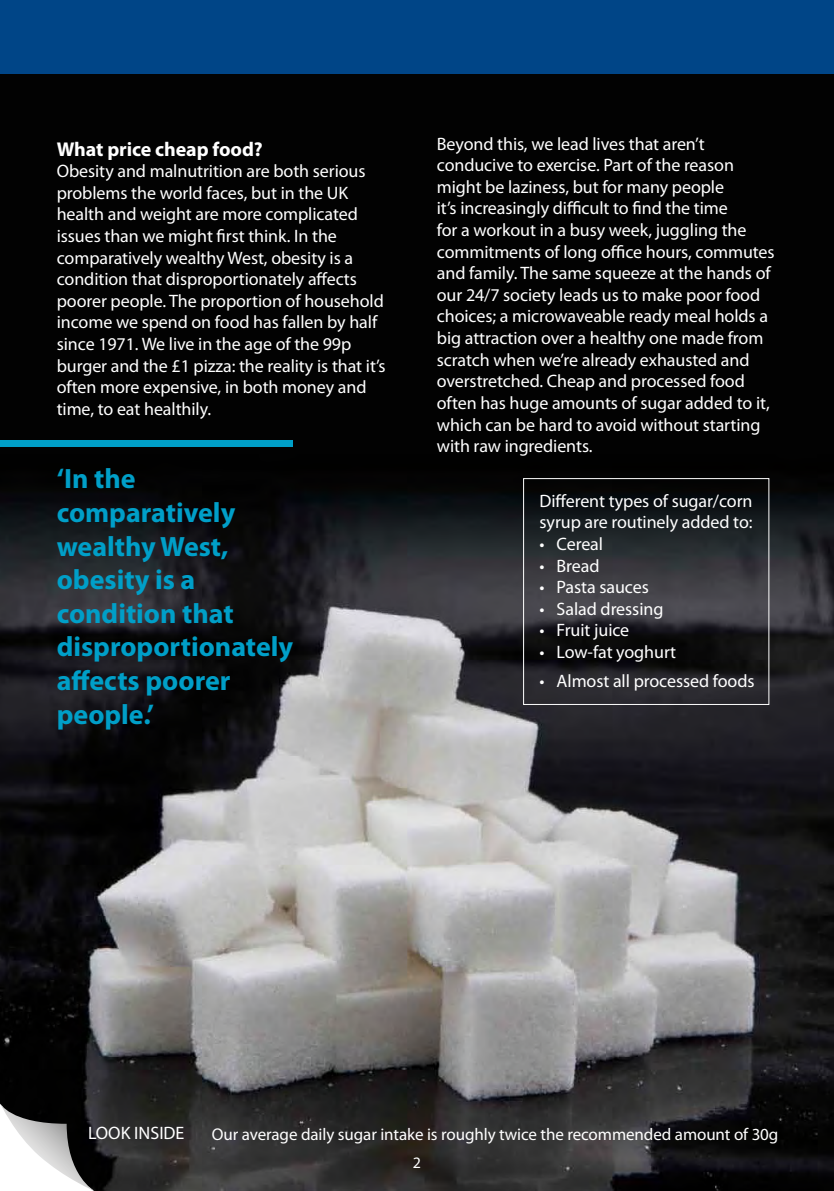
<style>
.page{position:relative;width:834px;height:1191px;background:#fff}
.page>*{position:absolute;margin:0;border:0;box-sizing:border-box;transform-origin:0 0}
.t1{font:700 28px/33.6px "Myriad Pro";color:#009fc8}
.t2{font:700 20px "Myriad Pro";letter-spacing:-.005em;color:#fff}
.t3{font:18px/21.6px "Myriad Pro";letter-spacing:-.005em;color:#fff}
.t4{font:17px "Myriad Pro";letter-spacing:-.005em;color:#fff}
.t5{font:16px "Myriad Pro";color:#fff}
</style>
<div class="page">
<img style="left:0;top:74px;width:833px;height:1117px">
<div style="left:0;top:0;width:833px;height:74px;background:#004587"></div>
<svg style="left:0;top:1103px;width:94px;height:88px"></svg>
<div style="left:0;top:440px;width:293px;height:6px;background:#009fc8"></div>
<div style="left:523px;top:478px;width:246px;height:227px;border:1px solid #fff"></div>
<p class="t2" style="left:57px;top:136px;width:207px">What price cheap food?</p>
<p class="t3" style="left:57px;top:160px;width:330px">Obesity and malnutrition are both serious problems the world faces, but in the UK health and weight are more complicated issues than we might first think. In the comparatively wealthy West, obesity is a condition that disproportionately affects poorer people. The proportion of household income we spend on food has fallen by half since 1971. We live in the age of the 99p burger and the £1 pizza: the reality is that it’s often more expensive, in both money and time, to eat healthily.</p>
<h1 class="t1" style="left:57px;top:461px;width:238px">‘In the comparatively wealthy West, obesity is a condition that disproportionately affects poorer people.’</h1>
<p class="t3" style="left:437px;top:132px;width:339px">Beyond this, we lead lives that aren’t conducive to exercise. Part of the reason might be laziness, but for many people<br>it’s increasingly difficult to find the time<br>for a workout in a busy week, juggling the commitments of long office hours, commutes and family. The same squeeze at the hands of our 24/7 society leads us to make poor food choices; a microwaveable ready meal holds a big attraction over a healthy one made from scratch when we’re already exhausted and overstretched. Cheap and processed food often has huge amounts of sugar added to it, which can be hard to avoid without starting with raw ingredients.</p>
<p class="t3" style="left:539px;top:489px;width:214px">Different types of sugar/corn syrup are routinely added to:</p>
<p class="t3" style="left:539px;top:533px;width:65px">• Cereal</p>
<p class="t3" style="left:539px;top:554px;width:61px">• Bread</p>
<p class="t3" style="left:539px;top:576px;width:111px">• Pasta sauces</p>
<p class="t3" style="left:539px;top:597px;width:125px">• Salad dressing</p>
<p class="t3" style="left:539px;top:619px;width:91px">• Fruit juice</p>
<p class="t3" style="left:539px;top:641px;width:138px">• Low-fat yoghurt</p>
<p class="t3" style="left:539px;top:669px;width:216px">• Almost all processed foods</p>
<p class="t3" style="left:88px;top:1122px;width:98px">LOOK INSIDE</p>
<p class="t4" style="left:212px;top:1123px;width:568px">Our average daily sugar intake is roughly twice the recommended amount of 30g</p>
<p class="t5" style="left:413px;top:1152px;width:10px">2</p>
</div>
